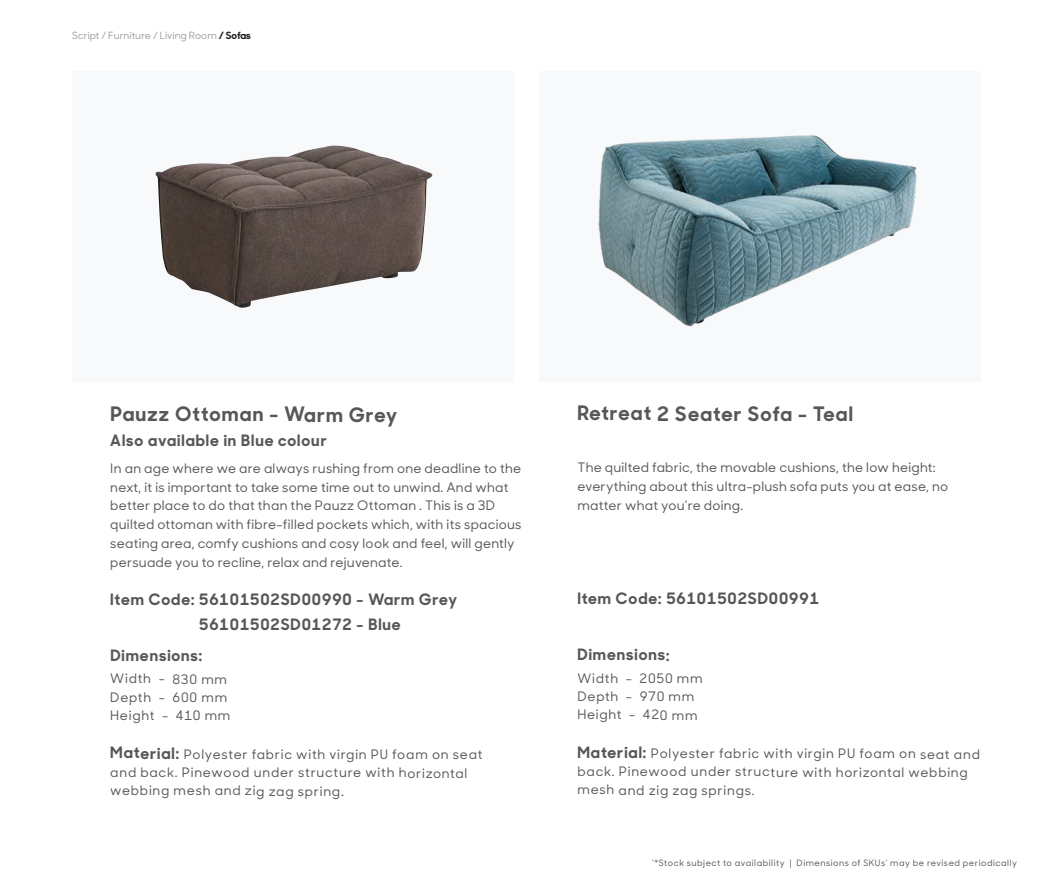
<style>
.page{position:relative;width:1053px;height:886px;background:#fff}
.page>*{position:absolute;margin:0;border:0;box-sizing:border-box;transform-origin:0 0}
.t1{font:700 20px "Sharp Sans No 1";letter-spacing:.055em;color:#575756}
.t2{font:700 15.75px/24.9px "Sharp Sans No 1";letter-spacing:.06em;color:#575756}
.t3{font:500 13.12px/18.8px "Sharp Sans No 1";letter-spacing:.02em;color:#575756}
.t4{font:500 13.12px/18.4px "Sharp Sans No 1";letter-spacing:.055em;color:#575756}
.t5{font:500 10px "Sharp Sans No 1";color:#9d9d9d}
.t6{font:500 8.75px "Sharp Sans No 1";letter-spacing:.06em;color:#575756}
.s1{font-weight:700;color:#1d1d1b}
.s2{font-weight:700;font-size:15.75px}
</style>
<div class="page">
<div style="left:72px;top:72px;width:441px;height:310px;background:#f8f9fb"></div>
<div style="left:539px;top:72px;width:441px;height:310px;background:#f8f9fb"></div>
<img style="left:155px;top:146px;width:278px;height:162px">
<img style="left:598px;top:135px;width:319px;height:192px">
<p class="t5" style="left:72px;top:29px;width:180px">Script / Furniture / Living Room <span class="s1">/ Sofas</span></p>
<h1 class="t1" style="left:110px;top:398px;width:288px">Pauzz Ottoman - Warm Grey</h1>
<p class="t2" style="left:110px;top:427px;width:218px">Also available in Blue colour</p>
<p class="t3" style="left:110px;top:458px;width:413px">In an age where we are always rushing from one deadline to the next, it is important to take some time out to unwind. And what better place to do that than the Pauzz Ottoman . This is a 3D quilted ottoman with fibre-filled pockets which, with its spacious seating area, comfy cushions and cosy look and feel, will gently persuade you to recline, relax and rejuvenate.</p>
<p class="t2" style="left:199px;top:585px;width:259px;text-indent:-89px">Item Code: 56101502SD00990 - Warm Grey<br>56101502SD01272 - Blue</p>
<p class="t2" style="left:110px;top:641px;width:93px">Dimensions:</p>
<p class="t4" style="left:110px;top:669px;width:122px">Width - 830 mm<br>Depth - 600 mm<br>Height - 410 mm</p>
<p class="t4" style="left:110px;top:744px;width:374px"><span class="s2">Material:</span> Polyester fabric with virgin PU foam on seat and back. Pinewood under structure with horizontal webbing mesh and zig zag spring.</p>
<h1 class="t1" style="left:577px;top:397px;width:277px">Retreat 2 Seater Sofa - Teal</h1>
<p class="t3" style="left:577px;top:457px;width:372px">The quilted fabric, the movable cushions, the low height: everything about this ultra-plush sofa puts you at ease, no matter what you’re doing.</p>
<p class="t2" style="left:577px;top:585px;width:243px">Item Code: 56101502SD00991</p>
<p class="t2" style="left:577px;top:641px;width:93px">Dimensions:</p>
<p class="t4" style="left:577px;top:668px;width:127px">Width - 2050 mm<br>Depth - 970 mm<br>Height - 420 mm</p>
<p class="t4" style="left:577px;top:744px;width:404px"><span class="s2">Material:</span> Polyester fabric with virgin PU foam on seat and back. Pinewood under structure with horizontal webbing mesh and zig zag springs.</p>
<p class="t6" style="left:652px;top:856px;width:366px">‘*Stock subject to availability | Dimensions of SKUs’ may be revised periodically</p>
</div>
